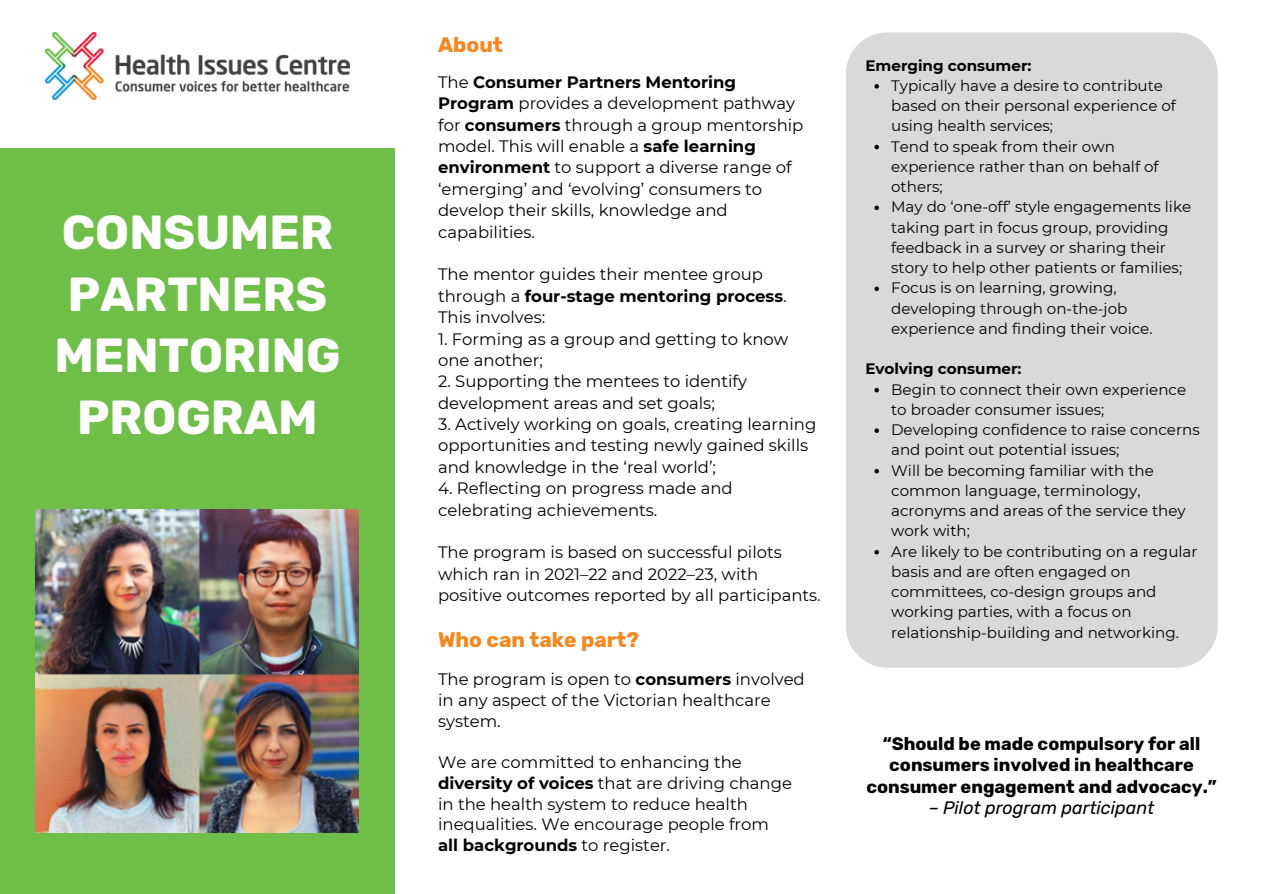
<style>
.page{position:relative;width:1263px;height:894px;background:#fff}
.page>*{position:absolute;margin:0;border:0;box-sizing:border-box;transform-origin:0 0}
.t1{font:700 47.55px/61.8px "Rubik";color:#fff;text-align:center}
.t2{font:700 21px "Rubik";color:#f6871f}
.t3{font:700 18px/21.3px "Rubik";color:#000;text-align:center}
.t4{font:italic 18px "Rubik";color:#000}
.t5{font:16.5px/21.3px "Montserrat";color:#000}
.t6{font:700 16.5px "Montserrat";color:#000}
.t7{font:15.15px/20.2px "Montserrat";color:#000}
.t8{font:700 15.15px "Montserrat";color:#000}
.s1{font-weight:400}
.s2{font-weight:700}
.s3{font-style:normal}
</style>
<div class="page">
<div style="left:0;top:148px;width:395px;height:745px;background:#6ebe48"></div>
<img style="left:46px;top:32px;width:303px;height:68px">
<img style="left:36px;top:509px;width:323px;height:323px">
<div style="left:846px;top:32px;width:372px;height:635px;background:#d9d9d9"></div>
<svg style="left:874px;top:84px;width:5px;height:4px"></svg>
<svg style="left:874px;top:145px;width:5px;height:4px"></svg>
<svg style="left:874px;top:205px;width:5px;height:5px"></svg>
<svg style="left:874px;top:286px;width:5px;height:5px"></svg>
<svg style="left:874px;top:388px;width:5px;height:4px"></svg>
<svg style="left:874px;top:428px;width:5px;height:5px"></svg>
<svg style="left:874px;top:469px;width:5px;height:4px"></svg>
<svg style="left:874px;top:550px;width:5px;height:4px"></svg>
<p class="t1" style="left:54px;top:201px;width:288px">CONSUMER<br>PARTNERS<br>MENTORING<br>PROGRAM</p>
<p class="t2" style="left:438px;top:32px;width:66px">About</p>
<p class="t6" style="left:438px;top:72px;width:299px"><span class="s1">The</span> Consumer Partners Mentoring</p>
<p class="t5" style="left:438px;top:93px;width:358px"><span class="s2">Program</span> provides a development pathway</p>
<p class="t5" style="left:438px;top:114px;width:367px">for <span class="s2">consumers</span> through a group mentorship model. This will enable a <span class="s2">safe learning environment</span> to support a diverse range of ‘emerging’ and ‘evolving’ consumers to develop their skills, knowledge and capabilities.</p>
<p class="t5" style="left:438px;top:264px;width:350px">The mentor guides their mentee group through a <span class="s2">four-stage mentoring process</span>.<br>This involves:</p>
<p class="t5" style="left:438px;top:328px;width:352px">1. Forming as a group and getting to know one another;</p>
<p class="t5" style="left:438px;top:370px;width:311px">2. Supporting the mentees to identify development areas and set goals;</p>
<p class="t5" style="left:438px;top:413px;width:380px">3. Actively working on goals, creating learning opportunities and testing newly gained skills and knowledge in the ‘real world’;</p>
<p class="t5" style="left:438px;top:477px;width:296px">4. Reflecting on progress made and celebrating achievements.</p>
<p class="t5" style="left:438px;top:541px;width:384px">The program is based on successful pilots which ran in 2021–22 and 2022–23, with positive outcomes reported by all participants.</p>
<p class="t2" style="left:438px;top:627px;width:203px">Who can take part?</p>
<p class="t5" style="left:438px;top:668px;width:368px;line-height:20.7px">The program is open to <span class="s2">consumers</span> involved in any aspect of the Victorian healthcare system.</p>
<p class="t5" style="left:438px;top:751px;width:355px;line-height:20.7px">We are committed to enhancing the <span class="s2">diversity of voices</span> that are driving change in the health system to reduce health inequalities. We encourage people from</p>
<p class="t6" style="left:438px;top:835px;width:233px">all backgrounds <span class="s1">to register.</span></p>
<p class="t8" style="left:865px;top:56px;width:167px">Emerging consumer:</p>
<p class="t7" style="left:891px;top:75px;width:286px">Typically have a desire to contribute based on their personal experience of using health services;</p>
<p class="t7" style="left:891px;top:136px;width:269px">Tend to speak from their own experience rather than on behalf of others;</p>
<p class="t7" style="left:891px;top:197px;width:302px">May do ‘one-off’ style engagements like taking part in focus group, providing feedback in a survey or sharing their story to help other patients or families;</p>
<p class="t7" style="left:891px;top:278px;width:263px">Focus is on learning, growing, developing through on-the-job experience and finding their voice.</p>
<p class="t8" style="left:865px;top:359px;width:158px">Evolving consumer:</p>
<p class="t7" style="left:891px;top:379px;width:297px">Begin to connect their own experience to broader consumer issues;</p>
<p class="t7" style="left:891px;top:419px;width:310px">Developing confidence to raise concerns and point out potential issues;</p>
<p class="t7" style="left:891px;top:460px;width:296px">Will be becoming familiar with the common language, terminology, acronyms and areas of the service they work with;</p>
<p class="t7" style="left:891px;top:541px;width:308px">Are likely to be contributing on a regular basis and are often engaged on committees, co-design groups and working parties, with a focus on relationship-building and networking.</p>
<p class="t3" style="left:866px;top:732px;width:352px">“Should be made compulsory for all consumers involved in healthcare consumer engagement and advocacy.”</p>
<p class="t4" style="left:929px;top:796px;width:227px"><span class="s3">–</span> Pilot program participant</p>
</div>
